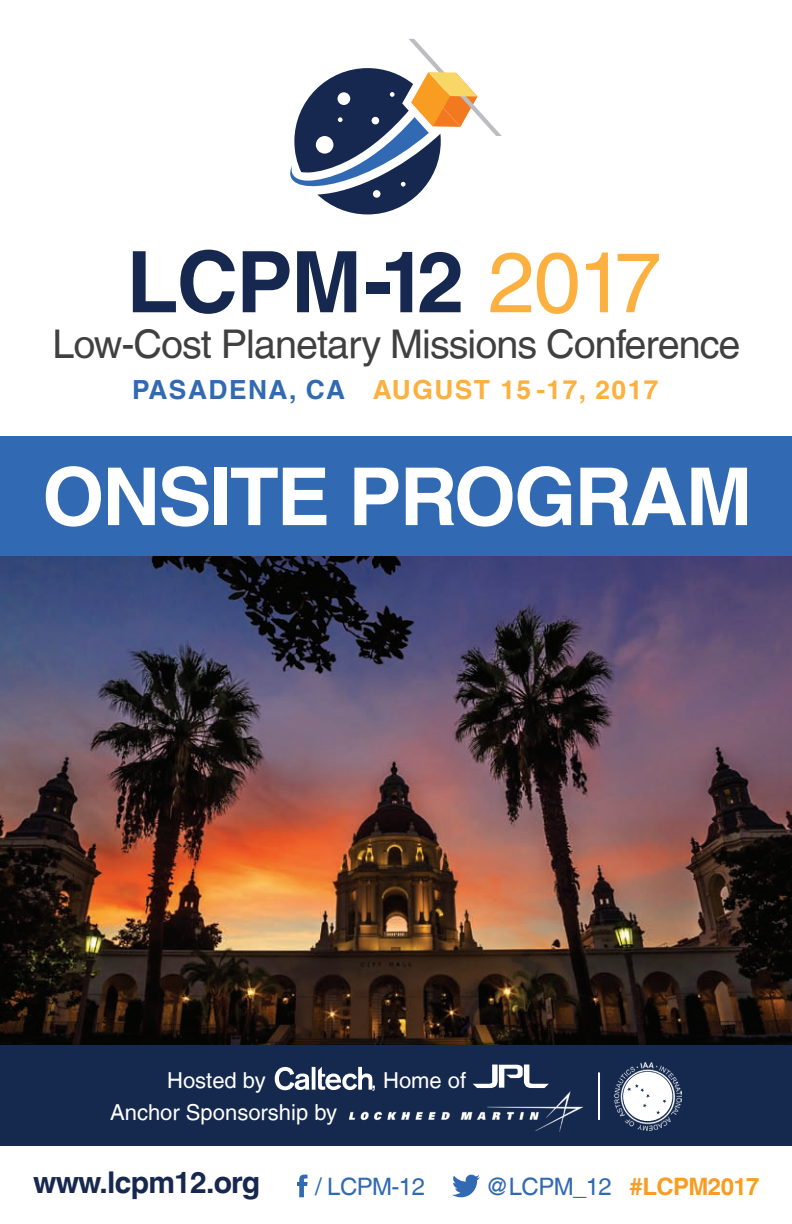
<style>
.page{position:relative;width:792px;height:1224px;background:#fff}
.page>*{position:absolute;margin:0;border:0;box-sizing:border-box;transform-origin:0 0}
.t1{font:700 85px "Helvetica LT";letter-spacing:-.02em;color:#16284f}
.t2{font:700 80px "Helvetica LT";letter-spacing:-.025em;color:#fff}
.t3{font:39.6px "Helvetica LT";letter-spacing:-.025em;color:#414041}
.t4{font:700 30px "Helvetica LT";letter-spacing:-.025em;color:#16284f}
.t5{font:700 26.4px "Helvetica LT";letter-spacing:.055em;color:#fbb03f}
.t6{font:700 24px "Helvetica LT";letter-spacing:-.025em;color:#f89d23}
.t7{font:24px "Helvetica LT";letter-spacing:-.025em;color:#3169b3}
.t8{font:22px/32px "Helvetica LT";color:#fff}
.s1{font-weight:400;color:#fbb03f}
.s2{color:#3169b3}
.s3{font-weight:400;color:#fff}
.s4{font-weight:400;color:#3169b3}
</style>
<div class="page">
<img style="left:0;top:556px;width:792px;height:489px">
<div style="left:0;top:436px;width:792px;height:120px;background:#3169b3"></div>
<svg style="left:290px;top:39px;width:212px;height:175px"></svg>
<svg style="left:297px;top:1175px;width:11px;height:22px"></svg>
<svg style="left:452px;top:1175px;width:28px;height:22px"></svg>
<div style="left:0;top:1045px;width:792px;height:101px;background:#15294f"></div>
<svg style="left:275px;top:1067px;width:97px;height:23px"></svg>
<svg style="left:473px;top:1065px;width:76px;height:23px"></svg>
<hr style="left:598px;top:1072px;width:2px;height:48px;background:#fff">
<img style="left:614px;top:1062px;width:68px;height:68px">
<img style="left:349px;top:1091px;width:234px;height:41px">
<div style="left:623px;top:1072px;width:49px;height:49px;background:#fff;border-radius:50%"></div>
<svg style="left:627px;top:1084px;width:23px;height:14px"></svg>
<h1 class="t1" style="left:126px;top:230px;width:537px">LCPM-12 <span class="s1">2017</span></h1>
<p class="t3" style="left:52px;top:321px;width:690px">Low-Cost Planetary Missions Conference</p>
<p class="t5" style="left:132px;top:374px;width:528px"><span class="s2">PASADENA, CA</span> <span class="s3">|</span> AUGUST 15 -17, 2017</p>
<h2 class="t2" style="left:42px;top:448px;width:712px">ONSITE PROGRAM</h2>
<p class="t8" style="left:110px;top:1064px;width:228px;text-indent:57px">Hosted by<br>Anchor Sponsorship by</p>
<p class="t8" style="left:371px;top:1064px;width:97px">, Home of</p>
<p class="t4" style="left:33px;top:1164px;width:229px">www.lcpm12.org</p>
<p class="t7" style="left:315px;top:1173px;width:111px">/ LCPM-12</p>
<p class="t6" style="left:485px;top:1172px;width:276px"><span class="s4">@LCPM_12</span> #LCPM2017</p>
</div>
